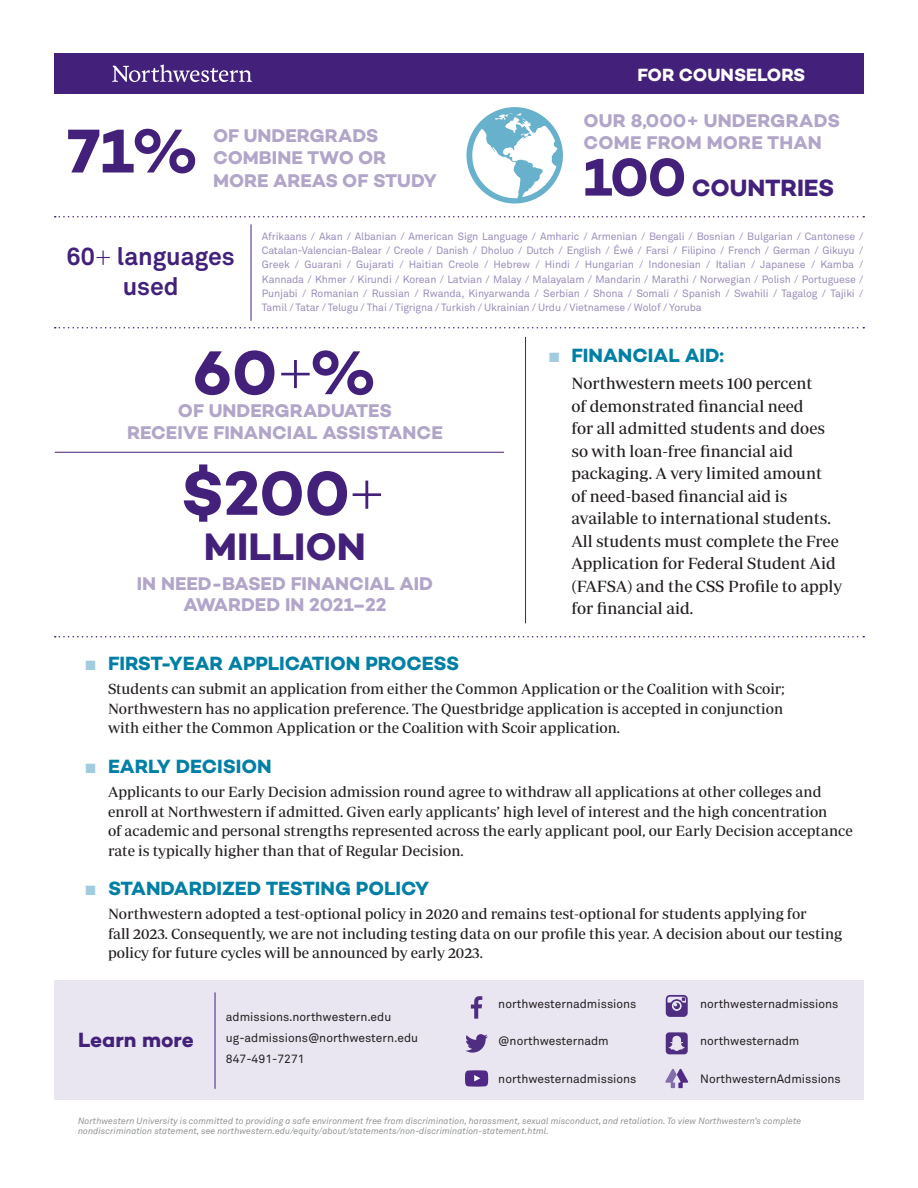
<style>
.page{position:relative;width:918px;height:1188px;background:#fff}
.page>*{position:absolute;margin:0;border:0;box-sizing:border-box;transform-origin:0 0}
._2_HEAD_DATA_TEXT{font:700 63px "Campton";color:#43217a}
._2_HEAD_DATA_TEXT-2{font:700 54px "Campton";color:#43217a}
._2_HEAD_DATA_TEXT-3{font:700 39px "Campton";color:#43217a}
._2_HEAD_DATA_TEXT-4{font:700 24.75px/29.7px "Akkurat Pro";color:#43217a;text-align:center}
._2_HEAD_DATA_TEXT-5{font:700 24px "Campton";letter-spacing:-.005em;color:#43217a}
._3_BODY_SUBHEAD{font:700 21px "Campton";letter-spacing:-.005em;color:#43217a}
._3_BODY_SUBHEAD-2{font:700 19.5px "Campton";color:#007fa5}
._2_HEAD_DATA_TEXT-6{font:700 18.75px/22.5px "Campton";color:#b1a5ca}
._2_HEAD_DATA_TEXT-7{font:700 18px "Campton";color:#fff}
._3_BODY_BACK{font:16.5px/22.5px "Periodico Display";color:#231f20}
._3_BODY_BACK-2{font:15px/19.5px "Periodico Display";color:#231f20}
.t1{font:12px "Akkurat Pro";color:#231f20}
._2_HEAD_DATA_TEXT-8{font:10.5px/14.2px "Akkurat Pro";letter-spacing:-.01em;color:#9c8ebc;text-align:justify}
.t2{font:italic 9px/10.5px "Akkurat Pro";color:#939598}
.s1{font-weight:300}
.s2{font-weight:200}
.s3{color:#a1ccdf}
</style>
<div class="page">
<div style="left:55px;top:980px;width:809px;height:120px;background:#e9e6f1"></div>
<div style="left:54px;top:54px;width:810px;height:40px;background:#43217a"></div>
<svg style="left:112px;top:65px;width:140px;height:17px"></svg>
<svg style="left:467px;top:107px;width:96px;height:97px"></svg>
<svg style="left:55px;top:216px;width:809px;height:2px"></svg>
<svg style="left:55px;top:327px;width:809px;height:1px"></svg>
<hr style="left:55px;top:452px;width:449px;height:1px;background:#43217a">
<hr style="left:525px;top:337px;width:1px;height:286px;background:#43217a">
<hr style="left:251px;top:224px;width:1px;height:97px;background:#43217a">
<hr style="left:215px;top:992px;width:1px;height:97px;background:#43217a">
<svg style="left:55px;top:636px;width:809px;height:2px"></svg>
<svg style="left:465px;top:1034px;width:23px;height:19px"></svg>
<svg style="left:471px;top:996px;width:11px;height:23px"></svg>
<svg style="left:666px;top:995px;width:22px;height:22px"></svg>
<svg style="left:666px;top:1032px;width:22px;height:22px"></svg>
<svg style="left:465px;top:1070px;width:23px;height:17px"></svg>
<svg style="left:665px;top:1069px;width:23px;height:19px"></svg>
<p class="_2_HEAD_DATA_TEXT" style="left:68px;top:111px;width:133px">71%</p>
<p class="_2_HEAD_DATA_TEXT-6" style="left:213px;top:124px;width:226px">OF UNDERGRADS<br>COMBINE TWO OR<br>MORE AREAS OF STUDY</p>
<p class="_2_HEAD_DATA_TEXT-7" style="left:637px;top:64px;width:170px">FOR COUNSELORS</p>
<p class="_2_HEAD_DATA_TEXT-6" style="left:584px;top:109px;width:258px">OUR 8,000+ UNDERGRADS<br>COME FROM MORE THAN</p>
<p class="_2_HEAD_DATA_TEXT-2" style="left:584px;top:143px;width:104px">100</p>
<p class="_2_HEAD_DATA_TEXT-5" style="left:692px;top:172px;width:144px">COUNTRIES</p>
<p class="_2_HEAD_DATA_TEXT-4" style="left:67px;top:242px;width:170px">60<span class="s1">+</span> languages used</p>
<p class="_2_HEAD_DATA_TEXT-8" style="left:262px;top:229px;width:603px">Afrikaans / Akan / Albanian / American Sign Language / Amharic / Armenian / Bengali / Bosnian / Bulgarian / Cantonese / Catalan-Valencian-Balear / Creole / Danish / Dholuo / Dutch / English / Éwé / Farsi / Filipino / French / German / Gikuyu / Greek / Guarani / Gujarati / Haitian Creole / Hebrew / Hindi / Hungarian / Indonesian / Italian / Japanese / Kamba / Kannada / Khmer / Kirundi / Korean / Latvian / Malay / Malayalam / Mandarin / Marathi / Norwegian / Polish / Portuguese / Punjabi / Romanian / Russian / Rwanda, Kinyarwanda / Serbian / Shona / Somali / Spanish / Swahili / Tagalog / Tajiki / Tamil / Tatar / Telugu / Thai / Tigrigna / Turkish / Ukrainian / Urdu / Vietnamese / Wolof / Yoruba</p>
<p class="_2_HEAD_DATA_TEXT" style="left:193px;top:333px;width:186px">60<span class="s2">+</span>%</p>
<p class="_2_HEAD_DATA_TEXT-6" style="left:127px;top:421px;width:317px">RECEIVE FINANCIAL ASSISTANCE</p>
<p class="_2_HEAD_DATA_TEXT" style="left:181px;top:453px;width:209px">$200<span class="s2">+</span></p>
<p class="_2_HEAD_DATA_TEXT-3" style="left:204px;top:522px;width:164px">MILLION</p>
<p class="_2_HEAD_DATA_TEXT-6" style="left:137px;top:573px;width:298px;line-height:21px;text-align:center">IN NEED-BASED FINANCIAL AID<br>AWARDED IN 2021–22</p>
<p class="_2_HEAD_DATA_TEXT-6" style="left:178px;top:399px;width:216px">OF UNDERGRADUATES</p>
<p class="_3_BODY_SUBHEAD-2" style="left:549px;top:343px;width:177px"><span class="s3">■</span> FINANCIAL AID:</p>
<p class="_3_BODY_BACK" style="left:572px;top:372px;width:272px">Northwestern meets 100 percent<br>of demonstrated financial need<br>for all admitted students and does so with loan-free financial aid packaging. A very limited amount<br>of need-based financial aid is available to international students.<br>All students must complete the Free<br>Application for Federal Student Aid (FAFSA) and the CSS Profile to apply for financial aid.</p>
<p class="_3_BODY_SUBHEAD-2" style="left:86px;top:651px;width:375px"><span class="s3">■</span> FIRST-YEAR APPLICATION PROCESS</p>
<p class="_3_BODY_BACK-2" style="left:108px;top:679px;width:678px;text-align:justify">Students can submit an application from either the Common Application or the Coalition with Scoir; Northwestern has no application preference. The Questbridge application is accepted in conjunction with either the Common Application or the Coalition with Scoir application.</p>
<p class="_3_BODY_SUBHEAD-2" style="left:86px;top:754px;width:188px"><span class="s3">■</span> EARLY DECISION</p>
<p class="_3_BODY_BACK-2" style="left:108px;top:782px;width:746px">Applicants to our Early Decision admission round agree to withdraw all applications at other colleges and enroll at Northwestern if admitted. Given early applicants’ high level of interest and the high concentration<br>of academic and personal strengths represented across the early applicant pool, our Early Decision acceptance rate is typically higher than that of Regular Decision.</p>
<p class="_3_BODY_SUBHEAD-2" style="left:86px;top:876px;width:345px"><span class="s3">■</span> STANDARDIZED TESTING POLICY</p>
<p class="_3_BODY_BACK-2" style="left:108px;top:904px;width:736px">Northwestern adopted a test-optional policy in 2020 and remains test-optional for students applying for<br>fall 2023. Consequently, we are not including testing data on our profile this year. A decision about our testing policy for future cycles will be announced by early 2023.</p>
<p class="_3_BODY_SUBHEAD" style="left:78px;top:1027px;width:117px">Learn more</p>
<p class="t1" style="left:226px;top:1010px;width:167px">admissions.northwestern.edu</p>
<p class="t1" style="left:226px;top:1031px;width:194px">ug-admissions@northwestern.edu</p>
<p class="t1" style="left:226px;top:1052px;width:80px">847-491-7271</p>
<p class="t1" style="left:498px;top:997px;width:140px">northwesternadmissions</p>
<p class="t1" style="left:498px;top:1034px;width:112px">@northwesternadm</p>
<p class="t1" style="left:498px;top:1072px;width:140px">northwesternadmissions</p>
<p class="t1" style="left:700px;top:997px;width:140px">northwesternadmissions</p>
<p class="t1" style="left:700px;top:1034px;width:101px">northwesternadm</p>
<p class="t1" style="left:700px;top:1072px;width:142px">NorthwesternAdmissions</p>
<p class="t2" style="left:78px;top:1115px;width:725px">Northwestern University is committed to providing a safe environment free from discrimination, harassment, sexual misconduct, and retaliation. To view Northwestern’s complete nondiscrimination statement, see northwestern.edu/equity/about/statements/non-discrimination-statement.html.</p>
</div>
